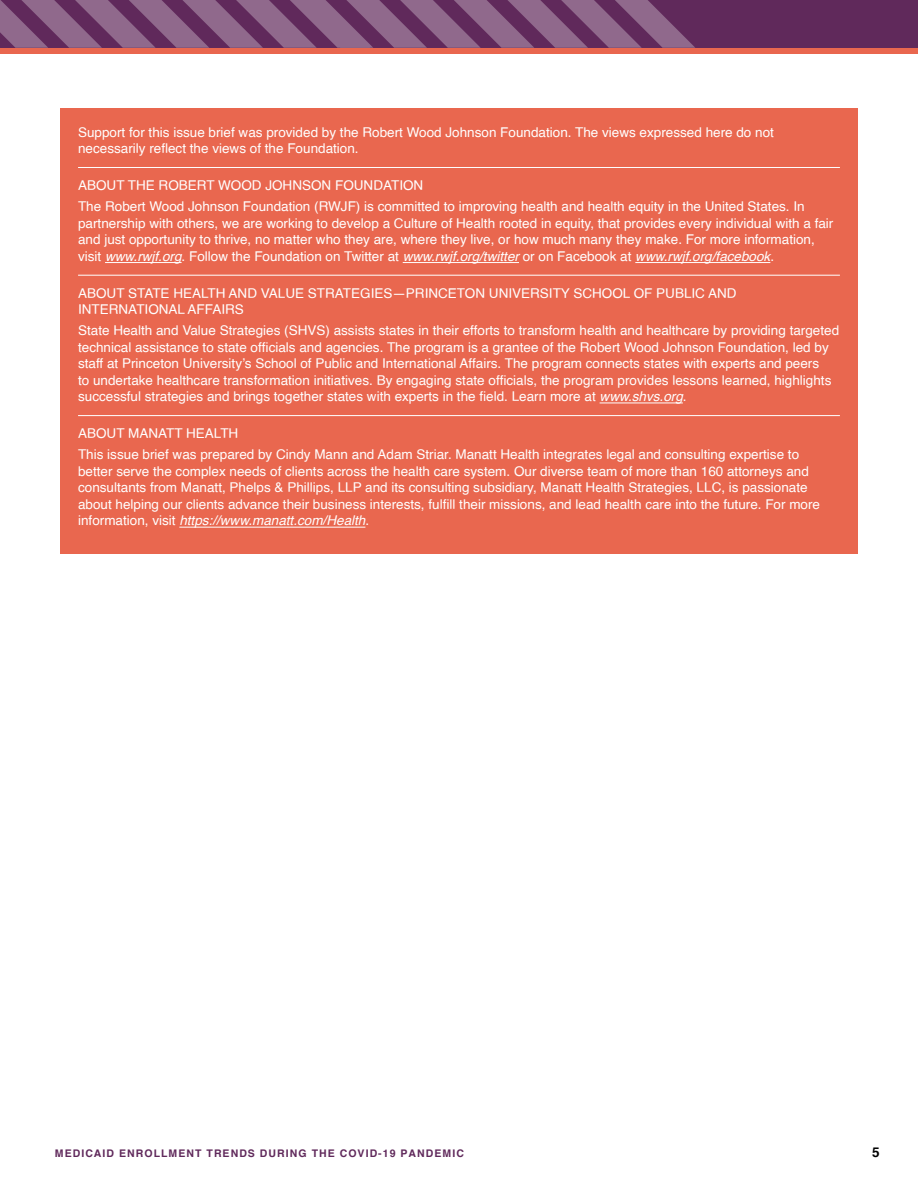
<style>
.page{position:relative;width:918px;height:1188px;background:#fff}
.page>*{position:absolute;margin:0;border:0;box-sizing:border-box;transform-origin:0 0}
.t1{font:13.5px/16.5px "Helvetica";color:#fff}
.t2{font:700 13.5px "Helvetica";color:#000}
.t3{font:700 10.5px "Helvetica";letter-spacing:.1em;color:#60295b}
.s1{font-style:italic}
</style>
<div class="page">
<div style="left:0;top:0;width:918px;height:49px;background:#60295b"></div>
<div style="left:0;top:48px;width:918px;height:5px;background:#e9674f"></div>
<svg style="left:0;top:0;width:695px;height:48px"></svg>
<div style="left:60px;top:109px;width:798px;height:445px;background:#e9674f"></div>
<hr style="left:78px;top:167px;width:762px;height:1px;background:#fff">
<hr style="left:105px;top:262px;width:77px;height:1px;background:#fff">
<hr style="left:403px;top:262px;width:116px;height:1px;background:#fff">
<hr style="left:635px;top:262px;width:135px;height:1px;background:#fff">
<hr style="left:78px;top:275px;width:762px;height:1px;background:#fff">
<hr style="left:600px;top:403px;width:83px;height:1px;background:#fff">
<hr style="left:78px;top:415px;width:762px;height:1px;background:#fff">
<hr style="left:179px;top:527px;width:186px;height:1px;background:#fff">
<p class="t1" style="left:78px;top:124px;width:697px">Support for this issue brief was provided by the Robert Wood Johnson Foundation. The views expressed here do not necessarily reflect the views of the Foundation.</p>
<p class="t1" style="left:78px;top:176px;width:728px;line-height:21px">ABOUT THE ROBERT WOOD JOHNSON FOUNDATION<br>The Robert Wood Johnson Foundation (RWJF) is committed to improving health and health equity in the United States. In</p>
<p class="t1" style="left:78px;top:215px;width:757px">partnership with others, we are working to develop a Culture of Health rooted in equity, that provides every individual with a fair and just opportunity to thrive, no matter who they are, where they live, or how much many they make. For more information, visit <span class="s1">www.rwjf.org</span>. Follow the Foundation on Twitter at <span class="s1">www.rwjf.org/twitter</span> or on Facebook at <span class="s1">www.rwjf.org/facebook</span>.</p>
<p class="t1" style="left:78px;top:286px;width:660px">ABOUT STATE HEALTH AND VALUE STRATEGIES—PRINCETON UNIVERSITY SCHOOL OF PUBLIC AND<br>INTERNATIONAL AFFAIRS</p>
<p class="t1" style="left:78px;top:323px;width:763px">State Health and Value Strategies (SHVS) assists states in their efforts to transform health and healthcare by providing targeted technical assistance to state officials and agencies. The program is a grantee of the Robert Wood Johnson Foundation, led by staff at Princeton University’s School of Public and International Affairs. The program connects states with experts and peers<br>to undertake healthcare transformation initiatives. By engaging state officials, the program provides lessons learned, highlights successful strategies and brings together states with experts in the field. Learn more at <span class="s1">www.shvs.org</span>.</p>
<p class="t1" style="left:78px;top:424px;width:723px;line-height:21px">ABOUT MANATT HEALTH<br>This issue brief was prepared by Cindy Mann and Adam Striar. Manatt Health integrates legal and consulting expertise to</p>
<p class="t1" style="left:78px;top:463px;width:744px">better serve the complex needs of clients across the health care system. Our diverse team of more than 160 attorneys and consultants from Manatt, Phelps &amp; Phillips, LLP and its consulting subsidiary, Manatt Health Strategies, LLC, is passionate about helping our clients advance their business interests, fulfill their missions, and lead health care into the future. For more information, visit <span class="s1">https://www.manatt.com/Health</span>.</p>
<p class="t3" style="left:55px;top:1145px;width:411px">MEDICAID ENROLLMENT TRENDS DURING THE COVID-19 PANDEMIC</p>
<p class="t2" style="left:872px;top:1141px;width:9px">5</p>
</div>
